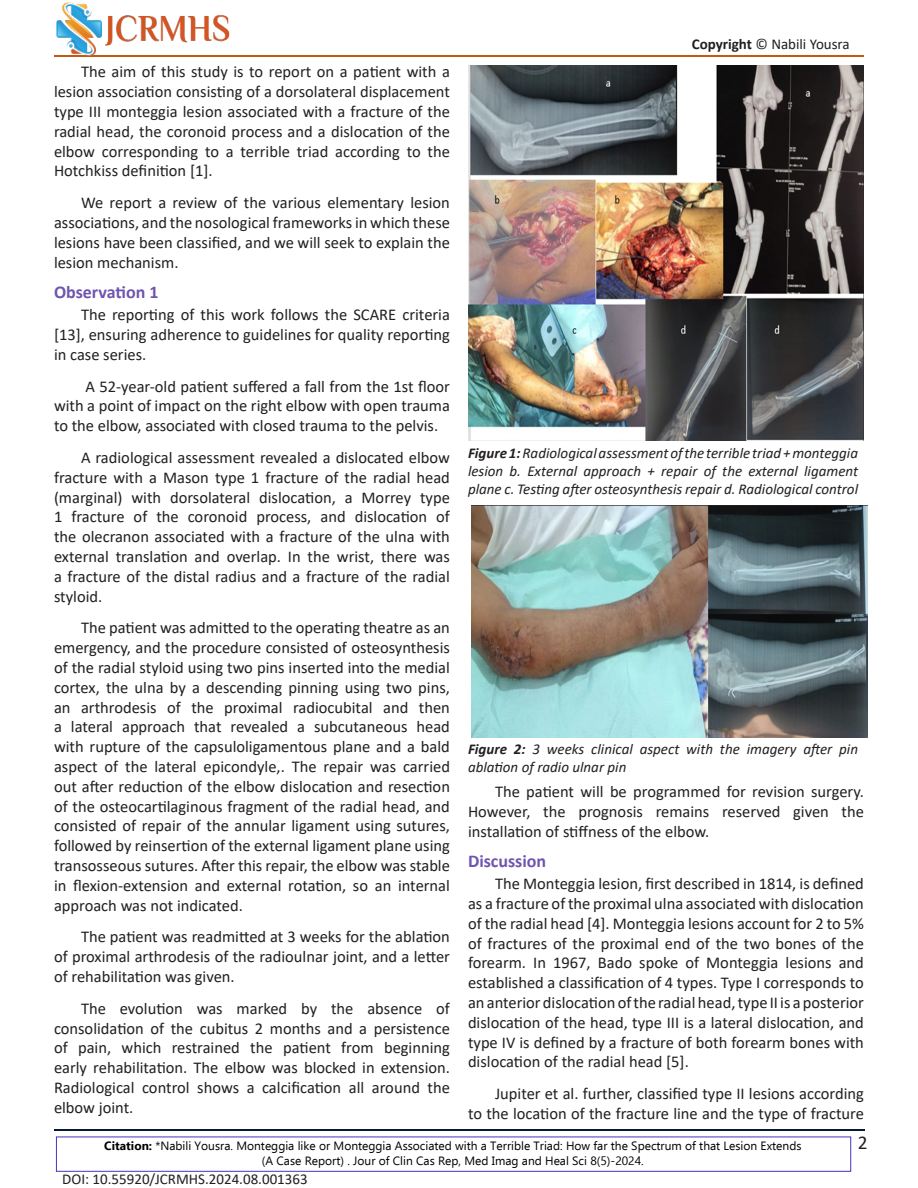
<style>
.page{position:relative;width:918px;height:1188px;background:#fff}
.page>*{position:absolute;margin:0;border:0;box-sizing:border-box;transform-origin:0 0}
.t1{font:19.5px "Calibri";color:#231f20}
.side_heading{font:700 18px "Calibri";color:#7054ae}
.Body_Text_First_Indent{font:16.5px/19.8px "Calibri";color:#231f20;text-align:justify}
.figure_tittle{font:italic 15px/18px "Calibri";color:#231f20}
.t2{font:15px "Calibri";color:#231f20}
.t3{font:12px/14.4px "Ebrima";color:#000;text-align:center}
.s1{font-weight:700}
</style>
<div class="page">
<hr style="left:54px;top:55px;width:810px;height:1px;background:#c45911">
<img style="left:54px;top:2px;width:178px;height:55px">
<hr style="left:55px;top:1130px;width:810px;height:1px;background:#071735">
<div style="left:56px;top:1137px;width:795px;height:35px;background:#fff;border:1px solid #4336ba"></div>
<img style="left:468px;top:65px;width:396px;height:375px">
<img style="left:472px;top:505px;width:396px;height:233px">
<p class="Body_Text_First_Indent" style="left:54px;top:62px;width:398px;text-indent:27px">The aim of this study is to report on a patient with a lesion association consisting of a dorsolateral displacement type III monteggia lesion associated with a fracture of the radial head, the coronoid process and a dislocation of the elbow corresponding to a terrible triad according to the Hotchkiss definition [1].</p>
<p class="Body_Text_First_Indent" style="left:54px;top:192px;width:398px;text-indent:27px">We report a review of the various elementary lesion associations, and the nosological frameworks in which these lesions have been classified, and we will seek to explain the lesion mechanism.</p>
<p class="side_heading" style="left:54px;top:280px;width:106px">Observation 1</p>
<p class="Body_Text_First_Indent" style="left:54px;top:304px;width:398px;text-indent:27px">The reporting of this work follows the SCARE criteria [13], ensuring adherence to guidelines for quality reporting in case series.</p>
<p class="Body_Text_First_Indent" style="left:54px;top:376px;width:398px;text-indent:32px">A 52-year-old patient suffered a fall from the 1st floor with a point of impact on the right elbow with open trauma to the elbow, associated with closed trauma to the pelvis.</p>
<p class="Body_Text_First_Indent" style="left:54px;top:447px;width:398px;text-indent:27px">A radiological assessment revealed a dislocated elbow fracture with a Mason type 1 fracture of the radial head (marginal) with dorsolateral dislocation, a Morrey type 1 fracture of the coronoid process, and dislocation of the olecranon associated with a fracture of the ulna with external translation and overlap. In the wrist, there was a fracture of the distal radius and a fracture of the radial styloid.</p>
<p class="Body_Text_First_Indent" style="left:54px;top:618px;width:398px;text-indent:27px">The patient was admitted to the operating theatre as an emergency, and the procedure consisted of osteosynthesis of the radial styloid using two pins inserted into the medial cortex, the ulna by a descending pinning using two pins, an arthrodesis of the proximal radiocubital and then a lateral approach that revealed a subcutaneous head with rupture of the capsuloligamentous plane and a bald aspect of the lateral epicondyle,. The repair was carried out after reduction of the elbow dislocation and resection of the osteocartilaginous fragment of the radial head, and consisted of repair of the annular ligament using sutures, followed by reinsertion of the external ligament plane using transosseous sutures. After this repair, the elbow was stable in flexion-extension and external rotation, so an internal approach was not indicated.</p>
<p class="Body_Text_First_Indent" style="left:54px;top:927px;width:398px;text-indent:27px">The patient was readmitted at 3 weeks for the ablation of proximal arthrodesis of the radioulnar joint, and a letter of rehabilitation was given.</p>
<p class="Body_Text_First_Indent" style="left:54px;top:998px;width:398px;text-indent:27px">The evolution was marked by the absence of consolidation of the cubitus 2 months and a persistence of pain, which restrained the patient from beginning early rehabilitation. The elbow was blocked in extension.<br>Radiological control shows a calcification all around the elbow joint.</p>
<p class="t2" style="left:692px;top:33px;width:160px"><span class="s1">Copyright</span> © Nabili Yousra</p>
<p class="figure_tittle" style="left:468px;top:443px;width:392px;text-align:justify"><span class="s1">Figure 1:</span> Radiological assessment of the terrible triad + monteggia lesion b. External approach + repair of the external ligament plane c. Testing after osteosynthesis repair d. Radiological control</p>
<p class="figure_tittle" style="left:468px;top:740px;width:392px"><span class="s1">Figure 2:</span> 3 weeks clinical aspect with the imagery after pin ablation of radio ulnar pin</p>
<p class="Body_Text_First_Indent" style="left:468px;top:781px;width:398px;text-indent:27px">The patient will be programmed for revision surgery.<br>However, the prognosis remains reserved given the installation of stiffness of the elbow.</p>
<p class="side_heading" style="left:468px;top:849px;width:80px">Discussion</p>
<p class="Body_Text_First_Indent" style="left:468px;top:873px;width:398px;text-indent:27px">The Monteggia lesion, first described in 1814, is defined as a fracture of the proximal ulna associated with dislocation of the radial head [4]. Monteggia lesions account for 2 to 5% of fractures of the proximal end of the two bones of the forearm. In 1967, Bado spoke of Monteggia lesions and established a classification of 4 types. Type I corresponds to an anterior dislocation of the radial head, type II is a posterior dislocation of the head, type III is a lateral dislocation, and type IV is defined by a fracture of both forearm bones with dislocation of the radial head [5].</p>
<p class="Body_Text_First_Indent" style="left:468px;top:1083px;width:398px;text-align:right">Jupiter et al. further, classified type II lesions according<br>to the location of the fracture line and the type of fracture</p>
<p class="t3" style="left:104px;top:1138px;width:699px"><span class="s1">Citation:</span> *Nabili Yousra. Monteggia like or Monteggia Associated with a Terrible Triad: How far the Spectrum of that Lesion Extends (A Case Report) . Jour of Clin Cas Rep, Med Imag and Heal Sci 8(5)-2024.</p>
<p class="t2" style="left:62px;top:1169px;width:247px">DOI: 10.55920/JCRMHS.2024.08.001363</p>
<p class="t1" style="left:858px;top:1129px;width:11px">2</p>
</div>
